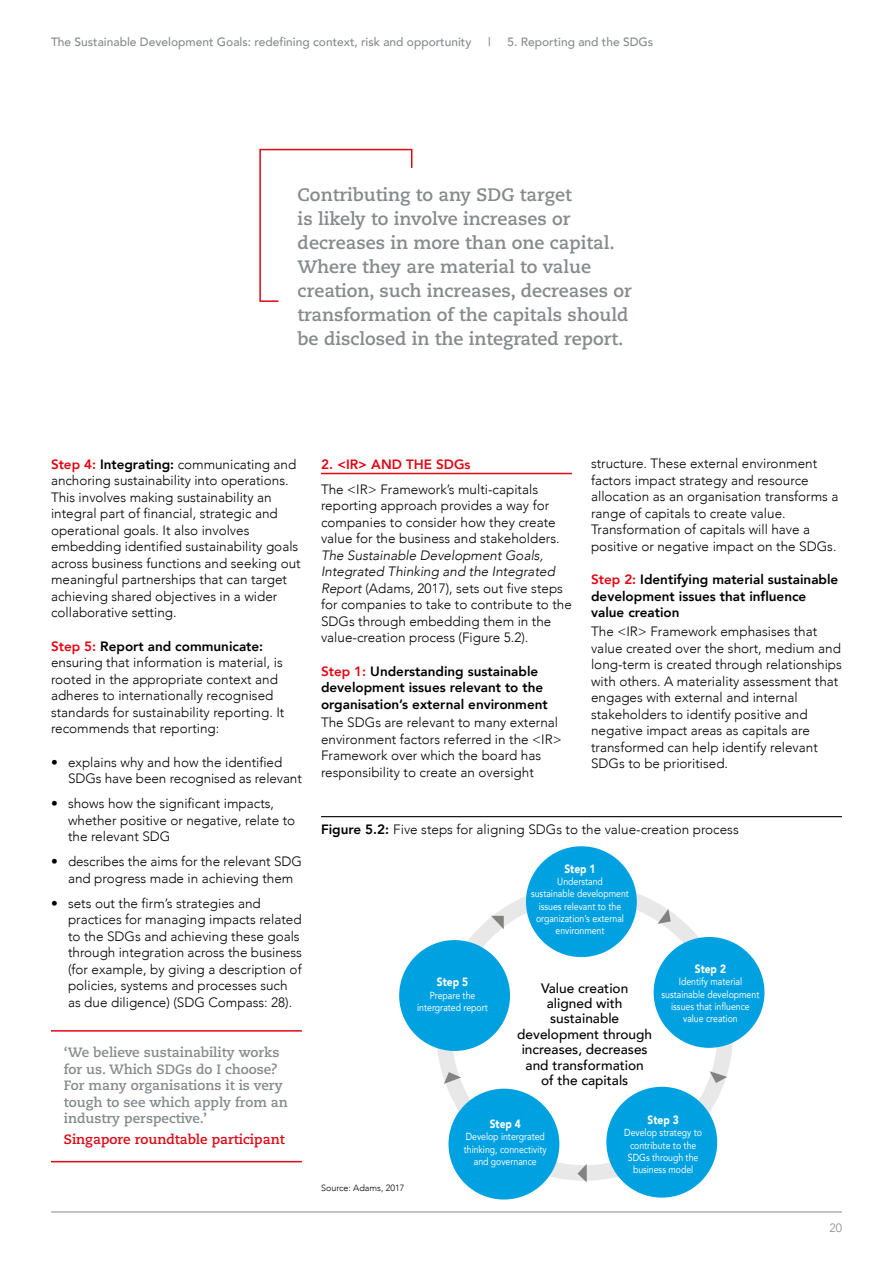
<style>
.page{position:relative;width:893px;height:1263px;background:#fff}
.page>*{position:absolute;margin:0;border:0;box-sizing:border-box;transform-origin:0 0}
.t1{font:700 18px/24px "Caecilia";color:#858a8d}
.t2{font:500 13.65px/15.3px "Avenir";color:#000;text-align:center}
.t3{font:300 13.5px/16.5px "Avenir";color:#000}
.t4{font:800 13.5px/16.5px "Avenir";color:#000}
.t5{font:700 13.5px/16.5px "Caecilia";color:#858a8d}
.t6{font:700 13.5px "Caecilia";color:#e30613}
.t7{font:800 13.5px "Avenir";color:#e30613}
.t8{font:500 12px "Avenir";color:#858a8d}
.t9{font:900 12px "Avenir";color:#fff;scale:.85 1}
.t10{font:300 12px "Avenir";color:#858a8d}
.t11{font:10.2px/12.3px "Avenir";color:#fff;text-align:center;scale:.85 1}
.t12{font:300 9px "Avenir";color:#000}
.s1{font-weight:800;color:#e30613}
.s2{font-weight:800}
.s3{font-style:italic}
.s4{color:#e30613}
</style>
<div class="page">
<hr style="left:51px;top:1212px;width:791px;height:1px;background:#858a8d">
<hr style="left:51px;top:1030px;width:251px;height:1px;background:#e30613">
<hr style="left:51px;top:1161px;width:251px;height:1px;background:#e30613">
<hr style="left:321px;top:473px;width:251px;height:1px;background:#e30613">
<svg style="left:259px;top:148px;width:154px;height:154px"></svg>
<hr style="left:321px;top:816px;width:521px;height:1px;background:#000">
<div style="left:436px;top:884px;width:297px;height:297px;border:16px solid #e8e8e8;border-radius:50%"></div>
<div style="left:526px;top:846px;width:111px;height:111px;background:#00a1e0;border-radius:50%"></div>
<div style="left:399px;top:940px;width:111px;height:111px;background:#00a1e0;border-radius:50%"></div>
<div style="left:448px;top:1089px;width:111px;height:110px;background:#00a1e0;border-radius:50%"></div>
<div style="left:606px;top:1087px;width:111px;height:110px;background:#00a1e0;border-radius:50%"></div>
<div style="left:654px;top:937px;width:110px;height:111px;background:#00a1e0;border-radius:50%"></div>
<svg style="left:491px;top:916px;width:13px;height:13px"></svg>
<svg style="left:577px;top:1164px;width:10px;height:18px"></svg>
<svg style="left:657px;top:909px;width:14px;height:15px"></svg>
<svg style="left:710px;top:1071px;width:17px;height:12px"></svg>
<svg style="left:444px;top:1072px;width:17px;height:12px"></svg>
<p class="t8" style="left:51px;top:31px;width:422px">The Sustainable Development Goals: redefining context, risk and opportunity</p>
<p class="t8" style="left:488px;top:31px;width:4px">|</p>
<p class="t8" style="left:507px;top:31px;width:147px">5. Reporting and the SDGs</p>
<p class="t1" style="left:298px;top:183px;width:336px">Contributing to any SDG target<br>is likely to involve increases or decreases in more than one capital.<br>Where they are material to value creation, such increases, decreases or transformation of the capitals should be disclosed in the integrated report.</p>
<p class="t3" style="left:51px;top:456px;width:251px"><span class="s1">Step 4:</span> <span class="s2">Integrating:</span> communicating and anchoring sustainability into operations.<br>This involves making sustainability an integral part of financial, strategic and operational goals. It also involves embedding identified sustainability goals across business functions and seeking out meaningful partnerships that can target achieving shared objectives in a wider collaborative setting.</p>
<p class="t3" style="left:51px;top:638px;width:235px"><span class="s1">Step 5:</span> <span class="s2">Report and communicate: </span>ensuring that information is material, is rooted in the appropriate context and adheres to internationally recognised standards for sustainability reporting. It recommends that reporting:</p>
<p class="t3" style="left:68px;top:754px;width:235px;text-indent:-17px">• explains why and how the identified<br>SDGs have been recognised as relevant</p>
<p class="t3" style="left:68px;top:795px;width:229px;text-indent:-17px">• shows how the significant impacts, whether positive or negative, relate to the relevant SDG</p>
<p class="t3" style="left:68px;top:853px;width:235px;text-indent:-17px">• describes the aims for the relevant SDG and progress made in achieving them</p>
<p class="t3" style="left:68px;top:895px;width:235px;text-indent:-17px">• sets out the firm’s strategies and practices for managing impacts related to the SDGs and achieving these goals through integration across the business (for example, by giving a description of policies, systems and processes such as due diligence) (SDG Compass: 28).</p>
<p class="t5" style="left:64px;top:1044px;width:226px">‘We believe sustainability works for us. Which SDGs do I choose?<br>For many organisations it is very tough to see which apply from an industry perspective.’</p>
<p class="t6" style="left:64px;top:1131px;width:222px">Singapore roundtable participant</p>
<p class="t7" style="left:321px;top:453px;width:151px">2. &lt;IR&gt; AND THE SDGs</p>
<p class="t3" style="left:321px;top:481px;width:240px">The &lt;IR&gt; Framework’s multi-capitals reporting approach provides a way for companies to consider how they create value for the business and stakeholders.</p>
<p class="t3" style="left:321px;top:547px;width:252px"><span class="s3">The Sustainable Development Goals, Integrated Thinking and the Integrated Report</span> (Adams, 2017), sets out five steps for companies to take to contribute to the SDGs through embedding them in the value-creation process (Figure 5.2).</p>
<p class="t4" style="left:321px;top:663px;width:228px"><span class="s4">Step 1:</span> Understanding sustainable development issues relevant to the organisation’s external environment</p>
<p class="t3" style="left:321px;top:714px;width:242px">The SDGs are relevant to many external environment factors referred in the &lt;IR&gt; Framework over which the board has responsibility to create an oversight</p>
<p class="t3" style="left:591px;top:456px;width:249px">structure. These external environment factors impact strategy and resource allocation as an organisation transforms a range of capitals to create value.<br>Transformation of capitals will have a positive or negative impact on the SDGs.</p>
<p class="t4" style="left:591px;top:571px;width:249px"><span class="s4">Step 2:</span> Identifying material sustainable development issues that influence value creation</p>
<p class="t3" style="left:591px;top:623px;width:252px">The &lt;IR&gt; Framework emphasises that value created over the short, medium and long-term is created through relationships with others. A materiality assessment that engages with external and internal stakeholders to identify positive and negative impact areas as capitals are transformed can help identify relevant SDGs to be prioritised.</p>
<p class="t3" style="left:321px;top:821px;width:419px"><span class="s2">Figure 5.2:</span> Five steps for aligning SDGs to the value-creation process</p>
<p class="t9" style="left:437px;top:972px;width:38px">Step 5</p>
<p class="t11" style="left:417px;top:988px;width:85px">Prepare the intergrated report</p>
<p class="t9" style="left:564px;top:858px;width:38px">Step 1</p>
<p class="t11" style="left:531px;top:875px;width:117px">Understand<br>sustainable development issues relevant to the organization’s external environment</p>
<p class="t2" style="left:517px;top:979px;width:136px">Value creation aligned with sustainable development through increases, decreases and transformation<br>of the capitals</p>
<p class="t9" style="left:695px;top:959px;width:38px">Step 2</p>
<p class="t11" style="left:661px;top:975px;width:117px">Identify material sustainable development issues that influence value creation</p>
<p class="t12" style="left:321px;top:1183px;width:85px">Source: Adams, 2017</p>
<p class="t9" style="left:490px;top:1113px;width:38px">Step 4</p>
<p class="t11" style="left:464px;top:1130px;width:99px">Develop intergrated thinking, connectivity and governance</p>
<p class="t9" style="left:648px;top:1109px;width:38px">Step 3</p>
<p class="t11" style="left:624px;top:1126px;width:93px">Develop strategy to contribute to the<br>SDGs through the business model</p>
<p class="t10" style="left:829px;top:1221px;width:14px">20</p>
</div>
